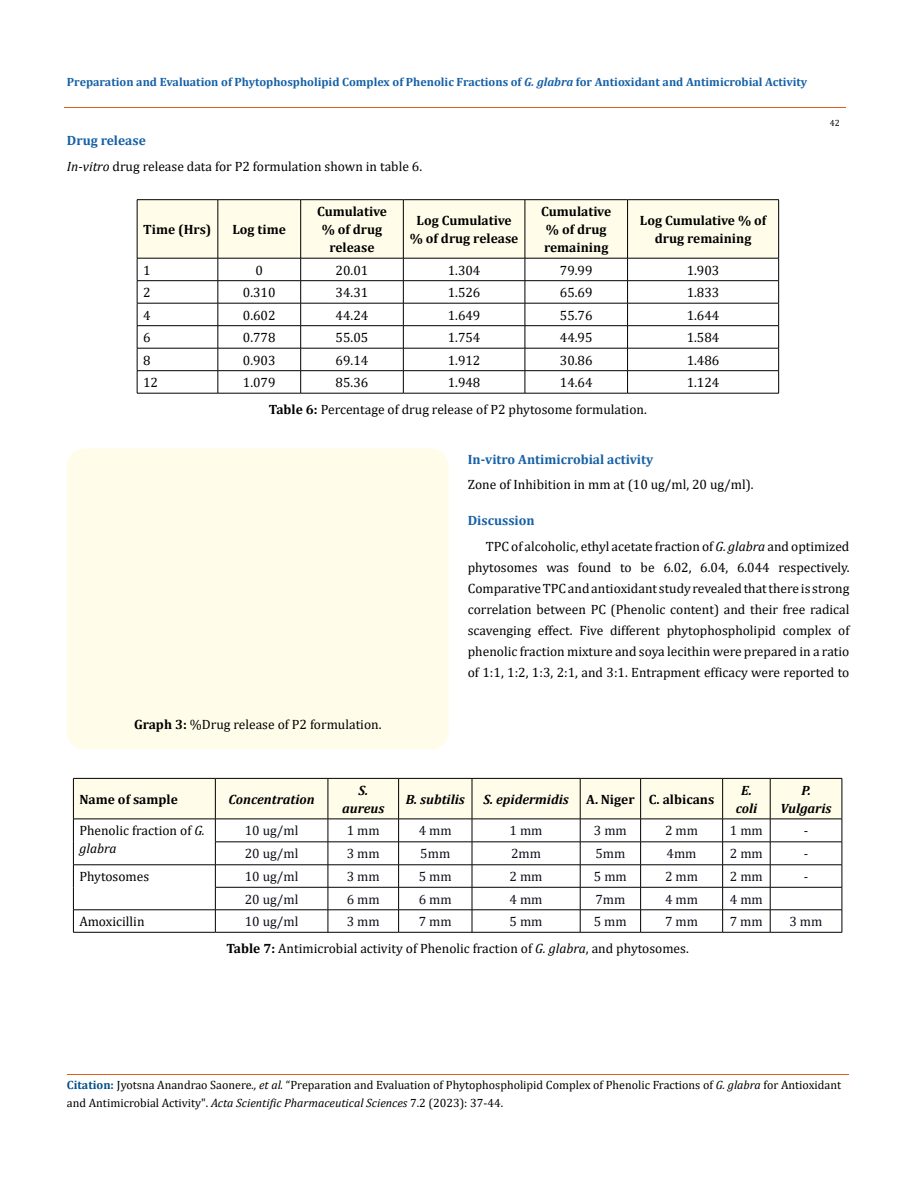
<style>
.page{position:relative;width:917px;height:1188px;background:#fff}
.page>*{position:absolute;margin:0;border:0;box-sizing:border-box;transform-origin:0 0}
.t1{font:13.5px/21px "Cambria";color:#000}
.t2{font:700 13.5px/18px "Cambria";color:#000;text-align:center}
.t3{font:13.5px "Cambria";color:#0e101a}
.t4{font:italic 700 13.5px/18px "Cambria";color:#000;text-align:center}
.t5{font:700 13.5px "Cambria";color:#1560a6}
.t6{font:12px/18px "Cambria";color:#000}
.t7{font:700 12px "Cambria";color:#1560a6}
.t8{font:9px "Cambria";color:#000}
.s1{font-style:italic}
.s2{font-weight:700;color:#1560a6}
.s3{font-weight:700}
.s4{font-weight:700;color:#035089}
</style>
<div class="page">
<hr style="left:137px;top:199px;width:81px;height:1px;background:#000">
<hr style="left:218px;top:199px;width:83px;height:1px;background:#000">
<hr style="left:301px;top:199px;width:102px;height:1px;background:#000">
<hr style="left:403px;top:199px;width:122px;height:1px;background:#000">
<hr style="left:525px;top:199px;width:102px;height:1px;background:#000">
<hr style="left:627px;top:199px;width:151px;height:1px;background:#000">
<svg style="left:137px;top:200px;width:642px;height:193px"></svg>
<hr style="left:137px;top:393px;width:81px;height:1px;background:#000">
<hr style="left:218px;top:393px;width:83px;height:1px;background:#000">
<hr style="left:301px;top:393px;width:102px;height:1px;background:#000">
<hr style="left:403px;top:393px;width:122px;height:1px;background:#000">
<hr style="left:525px;top:393px;width:102px;height:1px;background:#000">
<hr style="left:627px;top:393px;width:151px;height:1px;background:#000">
<div style="left:67px;top:448px;width:381px;height:302px;background:#fffde9;border-radius:18px"></div>
<svg style="left:73px;top:778px;width:769px;height:154px"></svg>
<hr style="left:73px;top:932px;width:142px;height:1px;background:#000">
<hr style="left:215px;top:932px;width:113px;height:1px;background:#000">
<hr style="left:328px;top:932px;width:70px;height:1px;background:#000">
<hr style="left:398px;top:932px;width:74px;height:1px;background:#000">
<hr style="left:472px;top:932px;width:108px;height:1px;background:#000">
<hr style="left:580px;top:932px;width:60px;height:1px;background:#000">
<hr style="left:640px;top:932px;width:82px;height:1px;background:#000">
<hr style="left:722px;top:932px;width:48px;height:1px;background:#000">
<hr style="left:770px;top:932px;width:72px;height:1px;background:#000">
<hr style="left:64px;top:108px;width:781px;height:1px;background:#e05d1a">
<hr style="left:67px;top:1074px;width:781px;height:1px;background:#e05d1a">
<p class="t7" style="left:67px;top:73px;width:741px">Preparation and Evaluation of Phytophospholipid Complex of Phenolic Fractions of <span class="s1">G. glabra</span> for Antioxidant and Antimicrobial Activity</p>
<p class="t1" style="left:67px;top:128px;width:357px;line-height:25.5px"><span class="s2">Drug release<br></span><span class="s1">In-vitro</span> drug release data for P2 formulation shown in table 6.</p>
<p class="t2" style="left:143px;top:220px;width:70px">Time (Hrs)</p>
<p class="t2" style="left:232px;top:220px;width:55px">Log time</p>
<p class="t2" style="left:317px;top:202px;width:71px">Cumulative % of drug release</p>
<p class="t2" style="left:410px;top:211px;width:110px">Log Cumulative % of drug release</p>
<p class="t2" style="left:541px;top:202px;width:71px;text-align:left">Cumulative % of drug remaining</p>
<p class="t2" style="left:640px;top:211px;width:128px">Log Cumulative % of drug remaining</p>
<p class="t1" style="left:143px;top:260px;width:9px">1</p>
<p class="t1" style="left:255px;top:260px;width:9px">0</p>
<p class="t1" style="left:335px;top:260px;width:34px">20.01</p>
<p class="t1" style="left:448px;top:260px;width:34px">1.304</p>
<p class="t1" style="left:560px;top:260px;width:34px">79.99</p>
<p class="t1" style="left:686px;top:260px;width:34px">1.903</p>
<p class="t1" style="left:143px;top:282px;width:9px">2</p>
<p class="t1" style="left:243px;top:282px;width:34px">0.310</p>
<p class="t1" style="left:335px;top:282px;width:34px">34.31</p>
<p class="t1" style="left:448px;top:282px;width:34px">1.526</p>
<p class="t1" style="left:560px;top:282px;width:34px">65.69</p>
<p class="t1" style="left:686px;top:282px;width:34px">1.833</p>
<p class="t1" style="left:143px;top:305px;width:9px">4</p>
<p class="t1" style="left:243px;top:305px;width:34px">0.602</p>
<p class="t1" style="left:335px;top:305px;width:34px">44.24</p>
<p class="t1" style="left:448px;top:305px;width:34px">1.649</p>
<p class="t1" style="left:560px;top:305px;width:34px">55.76</p>
<p class="t1" style="left:686px;top:305px;width:34px">1.644</p>
<p class="t1" style="left:143px;top:327px;width:9px">6</p>
<p class="t1" style="left:243px;top:327px;width:34px">0.778</p>
<p class="t1" style="left:335px;top:327px;width:34px">55.05</p>
<p class="t1" style="left:448px;top:327px;width:34px">1.754</p>
<p class="t1" style="left:560px;top:327px;width:34px">44.95</p>
<p class="t1" style="left:686px;top:327px;width:34px">1.584</p>
<p class="t1" style="left:143px;top:350px;width:9px">8</p>
<p class="t1" style="left:243px;top:350px;width:34px">0.903</p>
<p class="t1" style="left:335px;top:350px;width:34px">69.14</p>
<p class="t1" style="left:448px;top:350px;width:34px">1.912</p>
<p class="t1" style="left:560px;top:350px;width:34px">30.86</p>
<p class="t1" style="left:686px;top:350px;width:34px">1.486</p>
<p class="t1" style="left:143px;top:372px;width:16px">12</p>
<p class="t1" style="left:243px;top:372px;width:34px">1.079</p>
<p class="t1" style="left:335px;top:372px;width:34px">85.36</p>
<p class="t1" style="left:448px;top:372px;width:34px">1.948</p>
<p class="t1" style="left:560px;top:372px;width:34px">14.64</p>
<p class="t1" style="left:686px;top:372px;width:34px">1.124</p>
<p class="t1" style="left:269px;top:399px;width:379px"><span class="s3">Table 6:</span> Percentage of drug release of P2 phytosome formulation.</p>
<p class="t8" style="left:829px;top:118px;width:11px">42</p>
<p class="t1" style="left:134px;top:714px;width:249px"><span class="s3">Graph 3:</span> %Drug release of P2 formulation.</p>
<p class="t5" style="left:468px;top:450px;width:187px">In-vitro Antimicrobial activity</p>
<p class="t1" style="left:468px;top:474px;width:287px">Zone of Inhibition in mm at (10 ug/ml, 20 ug/ml).</p>
<p class="t1" style="left:486px;top:508px;width:365px;line-height:25.5px;text-indent:-18px"><span class="s2">Discussion<br></span>TPC of alcoholic, ethyl acetate fraction of <span class="s1">G. glabra</span> and optimized</p>
<p class="t1" style="left:468px;top:557px;width:383px;text-align:justify">phytosomes was found to be 6.02, 6.04, 6.044 respectively.<br>Comparative TPC and antioxidant study revealed that there is strong correlation between PC (Phenolic content) and their free radical scavenging effect. Five different phytophospholipid complex of phenolic fraction mixture and soya lecithin were prepared in a ratio of 1:1, 1:2, 1:3, 2:1, and 3:1. Entrapment efficacy were reported to</p>
<p class="t2" style="left:79px;top:790px;width:100px">Name of sample</p>
<p class="t4" style="left:229px;top:790px;width:87px">Concentration</p>
<p class="t4" style="left:342px;top:781px;width:44px">S. aureus</p>
<p class="t4" style="left:406px;top:790px;width:60px">B. subtilis</p>
<p class="t4" style="left:483px;top:790px;width:87px">S. epidermidis</p>
<p class="t2" style="left:586px;top:790px;width:130px">A. Niger C. albicans</p>
<p class="t4" style="left:735px;top:781px;width:23px">E. coli</p>
<p class="t4" style="left:780px;top:781px;width:52px">P.<br>Vulgaris</p>
<p class="t1" style="left:79px;top:822px;width:127px;line-height:18px">Phenolic fraction of <span class="s1">G. glabra</span></p>
<p class="t3" style="left:245px;top:823px;width:55px">10 ug/ml</p>
<p class="t3" style="left:347px;top:823px;width:34px">1 mm</p>
<p class="t3" style="left:419px;top:823px;width:34px">4 mm</p>
<p class="t3" style="left:509px;top:823px;width:34px">1 mm</p>
<p class="t3" style="left:594px;top:823px;width:34px">3 mm</p>
<p class="t3" style="left:665px;top:823px;width:34px">2 mm</p>
<p class="t3" style="left:730px;top:823px;width:34px">1 mm</p>
<p class="t3" style="left:803px;top:823px;width:6px">-</p>
<p class="t3" style="left:245px;top:846px;width:55px">20 ug/ml</p>
<p class="t3" style="left:347px;top:846px;width:34px">3 mm</p>
<p class="t3" style="left:420px;top:846px;width:31px">5mm</p>
<p class="t3" style="left:511px;top:846px;width:31px">2mm</p>
<p class="t3" style="left:595px;top:846px;width:31px">5mm</p>
<p class="t3" style="left:666px;top:846px;width:31px">4mm</p>
<p class="t3" style="left:730px;top:846px;width:34px">2 mm</p>
<p class="t3" style="left:803px;top:846px;width:6px">-</p>
<p class="t1" style="left:79px;top:866px;width:71px">Phytosomes</p>
<p class="t3" style="left:245px;top:869px;width:55px">10 ug/ml</p>
<p class="t3" style="left:347px;top:869px;width:34px">3 mm</p>
<p class="t3" style="left:419px;top:869px;width:34px">5 mm</p>
<p class="t3" style="left:509px;top:869px;width:34px">2 mm</p>
<p class="t3" style="left:594px;top:869px;width:34px">5 mm</p>
<p class="t3" style="left:665px;top:869px;width:34px">2 mm</p>
<p class="t3" style="left:730px;top:869px;width:34px">2 mm</p>
<p class="t3" style="left:803px;top:869px;width:6px">-</p>
<p class="t3" style="left:245px;top:891px;width:55px">20 ug/ml</p>
<p class="t3" style="left:347px;top:891px;width:34px">6 mm</p>
<p class="t3" style="left:419px;top:891px;width:34px">6 mm</p>
<p class="t3" style="left:509px;top:891px;width:34px">4 mm</p>
<p class="t3" style="left:595px;top:891px;width:31px">7mm</p>
<p class="t3" style="left:665px;top:891px;width:34px">4 mm</p>
<p class="t3" style="left:729px;top:891px;width:34px">4 mm</p>
<p class="t1" style="left:79px;top:911px;width:67px">Amoxicillin</p>
<p class="t3" style="left:245px;top:914px;width:55px">10 ug/ml</p>
<p class="t3" style="left:347px;top:914px;width:34px">3 mm</p>
<p class="t3" style="left:419px;top:914px;width:34px">7 mm</p>
<p class="t3" style="left:509px;top:914px;width:34px">5 mm</p>
<p class="t3" style="left:594px;top:914px;width:34px">5 mm</p>
<p class="t3" style="left:665px;top:914px;width:34px">7 mm</p>
<p class="t3" style="left:729px;top:914px;width:34px">7 mm</p>
<p class="t3" style="left:789px;top:914px;width:34px">3 mm</p>
<p class="t1" style="left:226px;top:938px;width:464px"><span class="s3">Table 7:</span> Antimicrobial activity of Phenolic fraction of <span class="s1">G. glabra</span>, and phytosomes.</p>
<p class="t6" style="left:67px;top:1076px;width:775px"><span class="s4">Citation:</span> Jyotsna Anandrao Saonere<span class="s1">., et al.</span> “Preparation and Evaluation of Phytophospholipid Complex of Phenolic Fractions of <span class="s1">G. glabra</span> for Antioxidant and Antimicrobial Activity". <span class="s1">Acta Scientific Pharmaceutical Sciences</span> 7.2 (2023): 37-44.</p>
</div>
